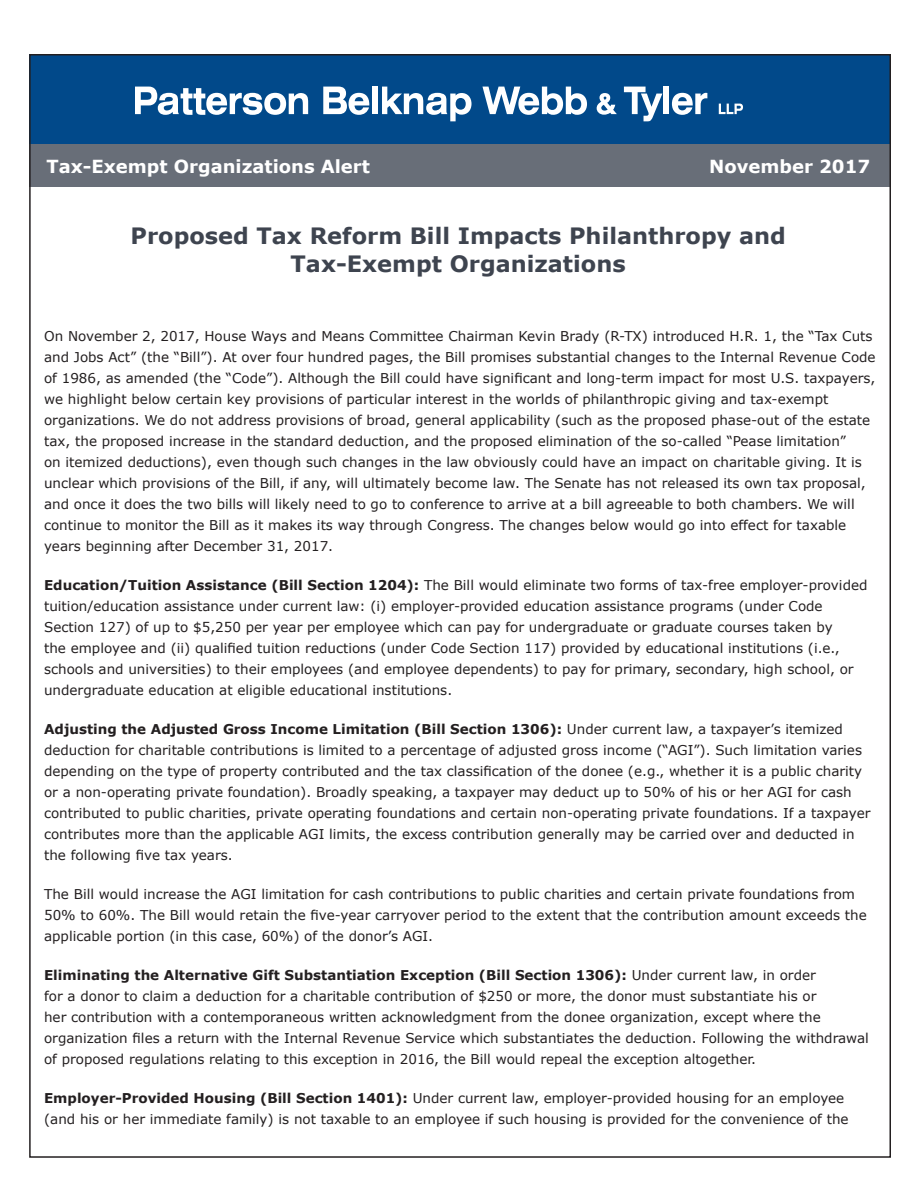
<style>
.page{position:relative;width:918px;height:1188px;background:#fff}
.page>*{position:absolute;margin:0;border:0;box-sizing:border-box;transform-origin:0 0}
.t1{font:700 22.5px "Verdana";color:#3e444f}
.t2{font:700 18px "Verdana";color:#fff}
.Body{font:13.5px/21px "Verdana";color:#231f20}
.s1{font-weight:700}
</style>
<div class="page">
<div style="left:29px;top:54px;width:862px;height:106px;background:#01498a"></div>
<div style="left:29px;top:145px;width:862px;height:42px;background:#686e78"></div>
<svg style="left:135px;top:87px;width:173px;height:28px"></svg>
<svg style="left:323px;top:87px;width:46px;height:28px"></svg>
<div style="left:372px;top:87px;width:6px;height:27px;background:#fff"></div>
<svg style="left:382px;top:87px;width:90px;height:34px"></svg>
<svg style="left:482px;top:87px;width:105px;height:28px"></svg>
<svg style="left:597px;top:93px;width:20px;height:22px"></svg>
<svg style="left:624px;top:87px;width:38px;height:34px"></svg>
<div style="left:664px;top:87px;width:5px;height:27px;background:#fff"></div>
<svg style="left:672px;top:93px;width:35px;height:22px"></svg>
<svg style="left:719px;top:104px;width:24px;height:10px"></svg>
<p class="t2" style="left:47px;top:154px;width:325px">Tax-Exempt Organizations Alert</p>
<p class="t2" style="left:709px;top:154px;width:163px">November 2017</p>
<p class="t1" style="left:131px;top:220px;width:657px">Proposed Tax Reform Bill Impacts Philanthropy and</p>
<p class="t1" style="left:291px;top:248px;width:337px">Tax-Exempt Organizations</p>
<p class="Body" style="left:44px;top:325px;width:833px">On November 2, 2017, House Ways and Means Committee Chairman Kevin Brady (R-TX) introduced H.R. 1, the “Tax Cuts and Jobs Act” (the “Bill”). At over four hundred pages, the Bill promises substantial changes to the Internal Revenue Code of 1986, as amended (the “Code”). Although the Bill could have significant and long-term impact for most U.S. taxpayers, we highlight below certain key provisions of particular interest in the worlds of philanthropic giving and tax-exempt organizations. We do not address provisions of broad, general applicability (such as the proposed phase-out of the estate tax, the proposed increase in the standard deduction, and the proposed elimination of the so-called “Pease limitation”<br>on itemized deductions), even though such changes in the law obviously could have an impact on charitable giving. It is unclear which provisions of the Bill, if any, will ultimately become law. The Senate has not released its own tax proposal, and once it does the two bills will likely need to go to conference to arrive at a bill agreeable to both chambers. We will continue to monitor the Bill as it makes its way through Congress. The changes below would go into effect for taxable years beginning after December 31, 2017.</p>
<p class="Body" style="left:44px;top:574px;width:825px"><span class="s1">Education/Tuition Assistance (Bill Section 1204):</span> The Bill would eliminate two forms of tax-free employer-provided tuition/education assistance under current law: (i) employer-provided education assistance programs (under Code Section 127) of up to $5,250 per year per employee which can pay for undergraduate or graduate courses taken by<br>the employee and (ii) qualified tuition reductions (under Code Section 117) provided by educational institutions (i.e., schools and universities) to their employees (and employee dependents) to pay for primary, secondary, high school, or undergraduate education at eligible educational institutions.</p>
<p class="Body" style="left:44px;top:718px;width:828px"><span class="s1">Adjusting the Adjusted Gross Income Limitation (Bill Section 1306):</span> Under current law, a taxpayer’s itemized deduction for charitable contributions is limited to a percentage of adjusted gross income (“AGI”). Such limitation varies depending on the type of property contributed and the tax classification of the donee (e.g., whether it is a public charity or a non-operating private foundation). Broadly speaking, a taxpayer may deduct up to 50% of his or her AGI for cash contributed to public charities, private operating foundations and certain non-operating private foundations. If a taxpayer contributes more than the applicable AGI limits, the excess contribution generally may be carried over and deducted in the following five tax years.</p>
<p class="Body" style="left:44px;top:883px;width:824px">The Bill would increase the AGI limitation for cash contributions to public charities and certain private foundations from<br>50% to 60%. The Bill would retain the five-year carryover period to the extent that the contribution amount exceeds the applicable portion (in this case, 60%) of the donor’s AGI.</p>
<p class="Body" style="left:44px;top:964px;width:826px"><span class="s1">Eliminating the Alternative Gift Substantiation Exception (Bill Section 1306):</span> Under current law, in order<br>for a donor to claim a deduction for a charitable contribution of $250 or more, the donor must substantiate his or<br>her contribution with a contemporaneous written acknowledgment from the donee organization, except where the organization files a return with the Internal Revenue Service which substantiates the deduction. Following the withdrawal of proposed regulations relating to this exception in 2016, the Bill would repeal the exception altogether.</p>
<p class="Body" style="left:44px;top:1087px;width:806px"><span class="s1">Employer-Provided Housing (Bill Section 1401):</span> Under current law, employer-provided housing for an employee (and his or her immediate family) is not taxable to an employee if such housing is provided for the convenience of the</p>
</div>
